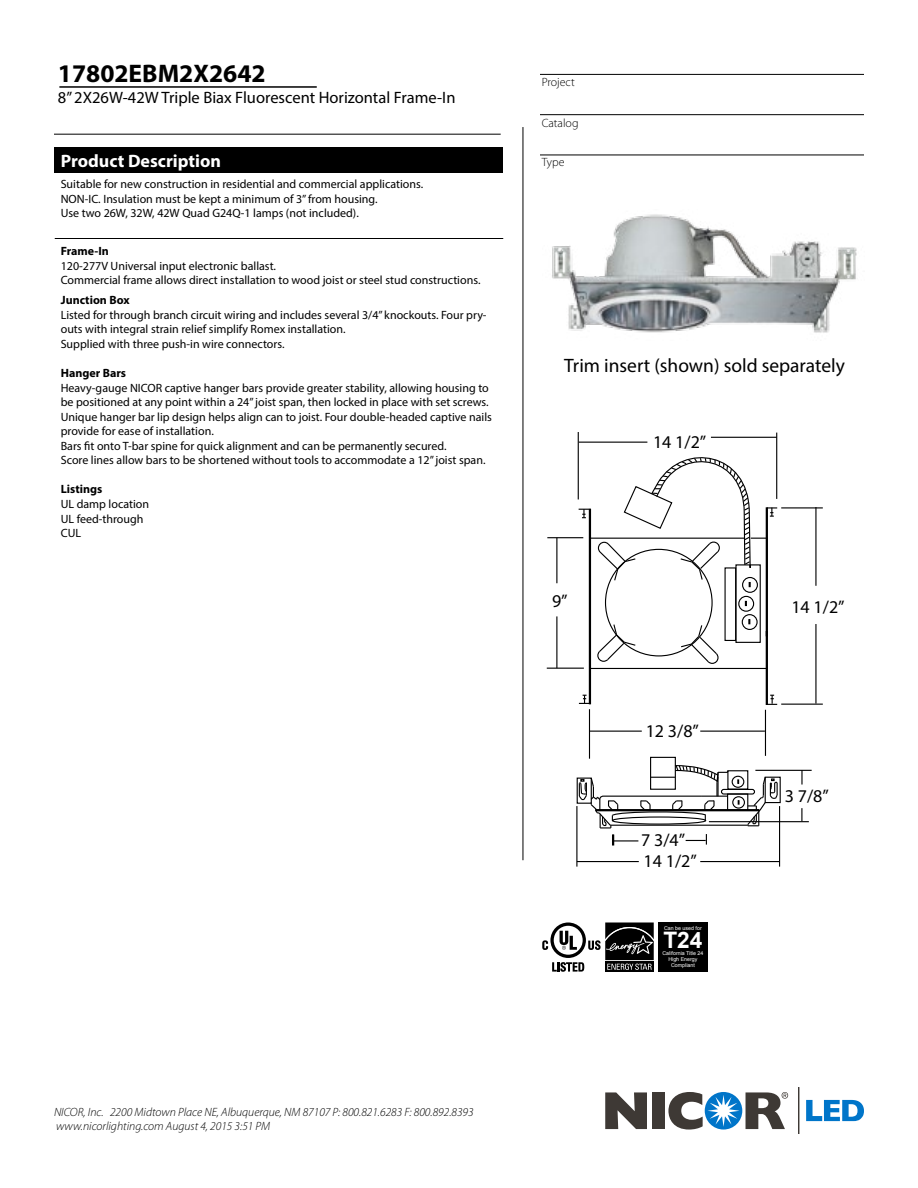
<style>
.page{position:relative;width:918px;height:1188px;background:#fff}
.page>*{position:absolute;margin:0;border:0;box-sizing:border-box;transform-origin:0 0}
.t1{font:700 25.5px "Myriad Pro";color:#000}
.t2{font:700 22.65px "Arial";color:#fff}
.t3{font:19.5px "Myriad Pro";color:#000}
.t4{font:18px "Myriad Pro";color:#000}
.t5{font:700 18px "Myriad Pro";color:#fff}
.t6{font:18px/20.4px "Myriad Pro";color:#000101}
.t7{font:16.5px "Myriad Pro";color:#000}
.t8{font:12px/14.4px "Myriad Pro";color:#000}
.t9{font:italic 300 12px/14.4px "Myriad Pro";color:#000}
.t10{font:700 12px "Myriad Pro";color:#000}
.t11{font:300 12px "Myriad Pro";color:#000}
.t12{font:5.25px/6.3px "Arial";color:#fff;text-align:center}
</style>
<div class="page">
<svg style="left:806px;top:1100px;width:58px;height:21px"></svg>
<div style="left:652px;top:1092px;width:13px;height:37px;background:#3e3935"></div>
<svg style="left:605px;top:1092px;width:42px;height:37px"></svg>
<div style="left:705px;top:1092px;width:37px;height:38px;background:#0075c9;border-radius:50%"></div>
<svg style="left:668px;top:1092px;width:72px;height:38px"></svg>
<svg style="left:746px;top:1092px;width:42px;height:37px"></svg>
<hr style="left:799px;top:1087px;width:1px;height:47px;background:#3e3935">
<hr style="left:54px;top:134px;width:447px;height:1px;background:#000">
<hr style="left:523px;top:127px;width:1px;height:733px;background:#000">
<hr style="left:59px;top:86px;width:258px;height:2px;background:#000">
<div style="left:55px;top:147px;width:448px;height:26px;background:#000"></div>
<hr style="left:55px;top:238px;width:448px;height:1px;background:#000">
<hr style="left:540px;top:155px;width:324px;height:1px;background:#000">
<hr style="left:540px;top:114px;width:324px;height:1px;background:#000">
<hr style="left:540px;top:74px;width:324px;height:1px;background:#000">
<img style="left:552px;top:214px;width:305px;height:119px">
<hr style="left:610px;top:825px;width:137px;height:1px;background:#000">
<div style="left:577px;top:778px;width:15px;height:26px;border:1px solid #000"></div>
<div style="left:727px;top:770px;width:21px;height:20px;border:1px solid #000"></div>
<div style="left:727px;top:793px;width:21px;height:18px;border:1px solid #000"></div>
<div style="left:721px;top:789px;width:34px;height:6px;border:1px solid #000;border-radius:2px"></div>
<div style="left:732px;top:776px;width:12px;height:12px;border:1px solid #000;border-radius:50%"></div>
<div style="left:732px;top:796px;width:13px;height:13px;border:1px solid #000;border-radius:50%"></div>
<svg style="left:746px;top:776px;width:33px;height:50px"></svg>
<hr style="left:576px;top:806px;width:1px;height:61px;background:#000">
<hr style="left:779px;top:806px;width:1px;height:61px;background:#000">
<hr style="left:577px;top:861px;width:62px;height:1px;background:#000">
<hr style="left:700px;top:861px;width:80px;height:1px;background:#000">
<hr style="left:755px;top:770px;width:57px;height:1px;background:#000">
<hr style="left:709px;top:821px;width:100px;height:1px;background:#000">
<svg style="left:801px;top:770px;width:2px;height:15px"></svg>
<svg style="left:801px;top:808px;width:1px;height:13px"></svg>
<hr style="left:766px;top:631px;width:2px;height:74px;background:#000">
<hr style="left:589px;top:509px;width:2px;height:195px;background:#000">
<svg style="left:768px;top:695px;width:9px;height:10px"></svg>
<svg style="left:579px;top:695px;width:10px;height:9px"></svg>
<hr style="left:589px;top:709px;width:1px;height:50px;background:#000">
<hr style="left:765px;top:710px;width:1px;height:46px;background:#000">
<hr style="left:700px;top:731px;width:65px;height:1px;background:#000">
<hr style="left:590px;top:731px;width:52px;height:1px;background:#000">
<hr style="left:781px;top:507px;width:42px;height:1px;background:#000">
<hr style="left:781px;top:704px;width:42px;height:1px;background:#000">
<hr style="left:815px;top:624px;width:2px;height:80px;background:#000">
<hr style="left:815px;top:507px;width:2px;height:79px;background:#000">
<hr style="left:547px;top:537px;width:36px;height:1px;background:#000">
<hr style="left:547px;top:668px;width:37px;height:1px;background:#000">
<hr style="left:556px;top:616px;width:1px;height:52px;background:#000">
<hr style="left:556px;top:538px;width:1px;height:45px;background:#000">
<hr style="left:578px;top:432px;width:1px;height:67px;background:#000">
<hr style="left:776px;top:433px;width:1px;height:66px;background:#000">
<hr style="left:711px;top:437px;width:66px;height:1px;background:#000">
<div style="left:650px;top:757px;width:26px;height:33px;border:1px solid #000"></div>
<svg style="left:579px;top:441px;width:198px;height:229px"></svg>
<svg style="left:578px;top:764px;width:151px;height:82px"></svg>
<svg style="left:542px;top:923px;width:112px;height:49px"></svg>
<div style="left:658px;top:922px;width:50px;height:50px;background:#000"></div>
<h1 class="t1" style="left:58px;top:56px;width:209px">17802EBM2X2642</h1>
<h3 class="t7" style="left:58px;top:87px;width:399px">8” 2X26W-42W Triple Biax Fluorescent Horizontal Frame-In</h3>
<h3 class="t5" style="left:61px;top:149px;width:162px">Product Description</h3>
<p class="t8" style="left:61px;top:177px;width:364px">Suitable for new construction in residential and commercial applications.<br>NON-IC. Insulation must be kept a minimum of 3” from housing.<br>Use two 26W, 32W, 42W Quad G24Q-1 lamps (not included).</p>
<p class="t10" style="left:61px;top:243px;width:50px">Frame-In</p>
<p class="t8" style="left:61px;top:259px;width:421px">120-277V Universal input electronic ballast.<br>Commercial frame allows direct installation to wood joist or steel stud constructions.</p>
<p class="t10" style="left:61px;top:292px;width:70px">Junction Box</p>
<p class="t8" style="left:61px;top:307px;width:427px">Listed for through branch circuit wiring and includes several 3/4” knockouts. Four pry&shy;outs with integral strain relief simplify Romex installation.<br>Supplied with three push-in wire connectors.</p>
<p class="t10" style="left:61px;top:365px;width:67px">Hanger Bars</p>
<p class="t8" style="left:61px;top:381px;width:433px">Heavy-gauge NICOR captive hanger bars provide greater stability, allowing housing to be positioned at any point within a 24” joist span, then locked in place with set screws.<br>Unique hanger bar lip design helps align can to joist. Four double-headed captive nails provide for ease of installation.<br>Bars fit onto T-bar spine for quick alignment and can be permanently secured.<br>Score lines allow bars to be shortened without tools to accommodate a 12” joist span.</p>
<p class="t10" style="left:61px;top:482px;width:43px">Listings</p>
<p class="t8" style="left:61px;top:497px;width:90px">UL damp location<br>UL feed-through<br>CUL</p>
<p class="t11" style="left:542px;top:75px;width:35px">Project</p>
<p class="t11" style="left:542px;top:116px;width:38px">Catalog</p>
<p class="t11" style="left:542px;top:155px;width:24px">Type</p>
<h3 class="t3" style="left:564px;top:354px;width:282px">Trim insert (shown) sold separately</h3>
<h3 class="t4" style="left:552px;top:590px;width:17px">9”</h3>
<h3 class="t4" style="left:653px;top:431px;width:55px">14 1/2”</h3>
<h3 class="t4" style="left:646px;top:720px;width:55px">12 3/8”</h3>
<h3 class="t6" style="left:641px;top:830px;width:57px">7 3/4”<br>14 1/2”</h3>
<p class="t12" style="left:664px;top:925px;width:39px">Can be used for</p>
<h2 class="t2" style="left:663px;top:925px;width:41px">T24</h2>
<p class="t12" style="left:662px;top:950px;width:42px">California Title 24<br>High Energy<br>Compliant</p>
<h3 class="t4" style="left:791px;top:596px;width:55px">14 1/2”</h3>
<h3 class="t6" style="left:785px;top:786px;width:46px">3 7/8”</h3>
<p class="t9" style="left:54px;top:1104px;width:421px">NICOR, Inc. 2200 Midtown Place NE, Albuquerque, NM 87107 P: 800.821.6283 F: 800.892.8393 www.nicorlighting.com August 4, 2015 3:51 PM</p>
</div>
